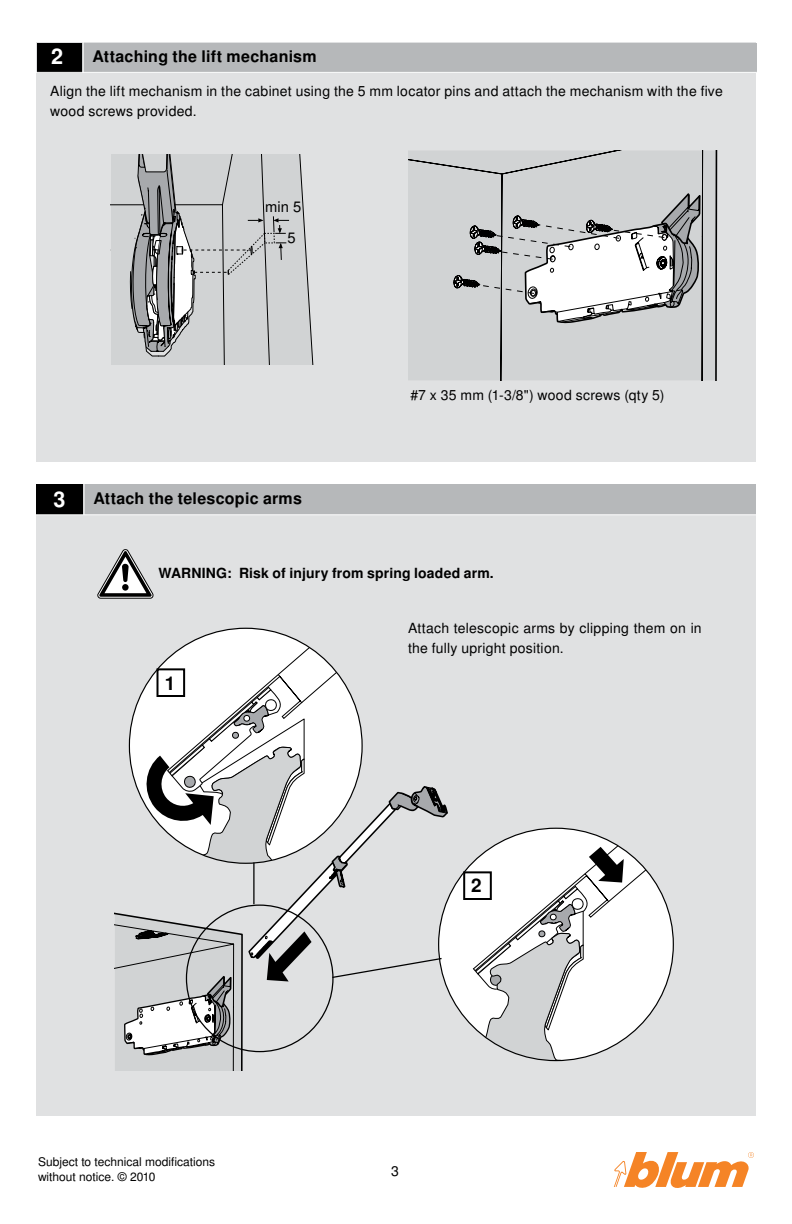
<style>
.page{position:relative;width:792px;height:1224px;background:#fff}
.page>*{position:absolute;margin:0;border:0;box-sizing:border-box;transform-origin:0 0}
.t1{font:700 21.6px "Nimbus Sans OT";color:#fff}
.t2{font:700 19px "Nimbus Sans OT";color:#000}
.t3{font:700 18.8px "Nimbus Sans OT";color:#000}
.t4{font:700 16px "Nimbus Sans OT";letter-spacing:.015em;color:#000}
.t5{font:14.8px/31px "Nimbus Sans OT";color:#000}
.t6{font:14px/20px "Nimbus Sans OT";letter-spacing:.015em;color:#000}
.t7{font:700 14px "Nimbus Sans OT";letter-spacing:.01em;color:#000}
.t8{font:12px/14.4px "Nimbus Sans OT";color:#000}
</style>
<div class="page">
<svg style="left:614px;top:1152px;width:140px;height:36px"></svg>
<div style="left:36px;top:484px;width:720px;height:632px;background:#e0e1e2"></div>
<div style="left:36px;top:484px;width:48px;height:31px;background:#000"></div>
<div style="left:84px;top:484px;width:672px;height:31px;background:#b6b8ba"></div>
<hr style="left:84px;top:482px;width:1px;height:33px;background:#fff">
<hr style="left:33px;top:514px;width:727px;height:1px;background:#fff">
<div style="left:36px;top:42px;width:720px;height:420px;background:#e0e1e2"></div>
<div style="left:37px;top:43px;width:46px;height:30px;background:#000"></div>
<div style="left:83px;top:43px;width:674px;height:30px;background:#b6b8ba"></div>
<hr style="left:83px;top:40px;width:1px;height:33px;background:#fff">
<hr style="left:32px;top:72px;width:727px;height:1px;background:#fff">
<div style="left:408px;top:150px;width:308px;height:230px;background:#d1d3d4"></div>
<svg style="left:452px;top:150px;width:249px;height:230px"></svg>
<svg style="left:98px;top:549px;width:55px;height:49px"></svg>
<svg style="left:115px;top:628px;width:558px;height:443px"></svg>
<hr style="left:253px;top:863px;width:2px;height:41px;background:#000">
<svg style="left:289px;top:155px;width:25px;height:210px"></svg>
<svg style="left:110px;top:155px;width:179px;height:210px"></svg>
<div style="left:156px;top:668px;width:29px;height:29px;border:2px solid #000"></div>
<div style="left:463px;top:871px;width:29px;height:29px;border:2px solid #000"></div>
<h1 class="t1" style="left:51px;top:43px;width:14px">2</h1>
<p class="t4" style="left:92px;top:47px;width:226px">Attaching the lift mechanism</p>
<p class="t6" style="left:50px;top:82px;width:674px">Align the lift mechanism in the cabinet using the 5 mm locator pins and attach the mechanism with the five wood screws provided.</p>
<p class="t5" style="left:287px;top:191px;width:15px;text-indent:-22px">min 5<br>5</p>
<h1 class="t1" style="left:53px;top:487px;width:14px">3</h1>
<p class="t4" style="left:93px;top:489px;width:210px">Attach the telescopic arms</p>
<p class="t6" style="left:410px;top:385px;width:256px">#7 x 35 mm (1-3/8") wood screws (qty 5)</p>
<p class="t7" style="left:158px;top:564px;width:337px">WARNING: Risk of injury from spring loaded arm.</p>
<h2 class="t2" style="left:165px;top:672px;width:12px">1</h2>
<p class="t8" style="left:38px;top:1155px;width:179px">Subject to technical modifications without notice. © 2010</p>
<p class="t6" style="left:408px;top:618px;width:295px">Attach telescopic arms by clipping them on in the fully upright position.</p>
<h3 class="t3" style="left:471px;top:874px;width:12px">2</h3>
<p class="t6" style="left:391px;top:1161px;width:9px">3</p>
</div>
